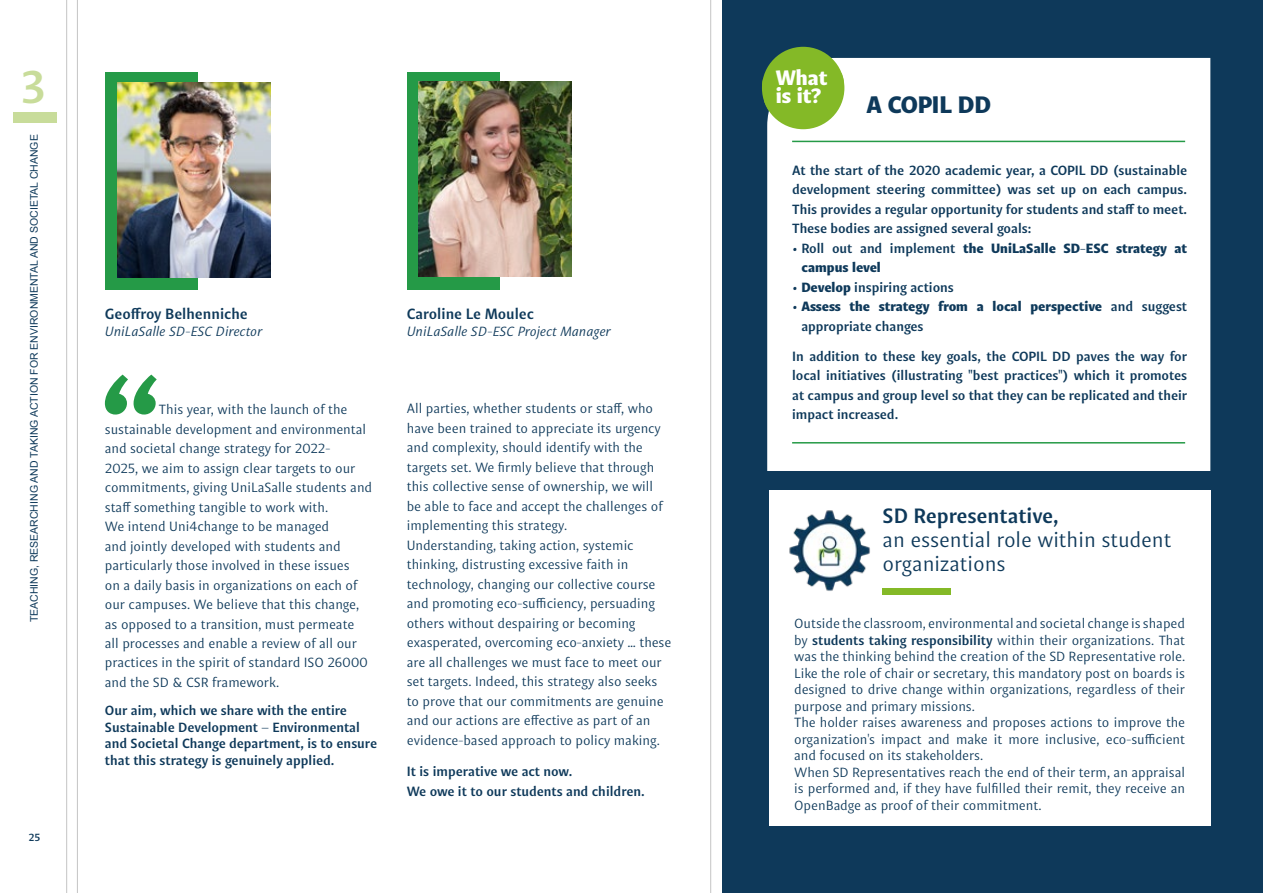
<style>
.page{position:relative;width:1263px;height:893px;background:#fff}
.page>*{position:absolute;margin:0;border:0;box-sizing:border-box;transform-origin:0 0}
.t1{font:700 46.5px "Indivisa Text Sans";color:#c8dc9a}
.t2{font:900 24px "Indivisa Text Sans";letter-spacing:-.01em;color:#0e395a}
.t3{font:21px/24px "Indivisa Text Sans";color:#0e395a}
.t4{font:700 21px "Indivisa Text Sans";color:#0e395a}
.t5{font:900 21px/18px "Indivisa Text Sans";color:#fff}
.t6{font:700 15px "Indivisa Text Sans";color:#0e395a}
.t7{font:13.5px/19.5px "Indivisa Text Sans";letter-spacing:-.005em;color:#0e395a}
.t8{font:700 13.5px/19.5px "Indivisa Text Sans";letter-spacing:-.005em;color:#0e395a}
.t9{font:900 13.5px/19.5px "Indivisa Text Sans";color:#0e395a}
.t10{font:italic 13.5px "Indivisa Text Sans";color:#0e395a}
.t11{font:10.5px "Arial";color:#0e395a}
.t12{font:700 10.5px "Indivisa Text Sans";color:#0e395a}
.s1{font-weight:400}
.s2{font-weight:700}
.s3{font-weight:900}
</style>
<div class="page">
<div style="left:722px;top:0;width:541px;height:893px;background:#0e395a"></div>
<hr style="left:66px;top:0;width:1px;height:893px;background:#c5c5c5">
<hr style="left:77px;top:0;width:1px;height:893px;background:#c5c5c5">
<hr style="left:710px;top:0;width:1px;height:893px;background:#c5c5c5">
<div style="left:769px;top:491px;width:441px;height:335px;background:#fff"></div>
<div style="left:13px;top:112px;width:43px;height:10px;background:#c8dc9a"></div>
<div style="left:105px;top:72px;width:93px;height:217px;background:#259a47"></div>
<div style="left:407px;top:72px;width:92px;height:217px;background:#259a47"></div>
<img style="left:118px;top:83px;width:153px;height:195px">
<img style="left:419px;top:82px;width:153px;height:195px">
<div style="left:882px;top:588px;width:69px;height:6px;background:#84b927"></div>
<img style="left:789px;top:510px;width:81px;height:81px">
<svg style="left:105px;top:375px;width:52px;height:40px"></svg>
<div style="left:767px;top:58px;width:443px;height:413px;background:#fff"></div>
<div style="left:762px;top:47px;width:82px;height:82px;background:#84b927;border-radius:50%"></div>
<svg style="left:762px;top:56px;width:82px;height:64px"></svg>
<hr style="left:792px;top:141px;width:393px;height:1px;background:#259a47">
<hr style="left:792px;top:442px;width:393px;height:2px;background:#259a47">
<h1 class="t1" style="left:21px;top:48px;width:26px">3</h1>
<p class="t11" style="left:27px;top:622px;width:489px;rotate:-90deg">TEACHING, RESEARCHING AND TAKING ACTION FOR ENVIRONMENTAL AND SOCIETAL CHANGE</p>
<p class="t12" style="left:29px;top:829px;width:13px">25</p>
<p class="t6" style="left:105px;top:302px;width:144px">Geoffroy Belhenniche</p>
<p class="t10" style="left:105px;top:320px;width:159px">UniLaSalle SD-ESC Director</p>
<p class="t7" style="left:105px;top:399px;width:269px;text-indent:54px">This year, with the launch of the sustainable development and environmental and societal change strategy for 2022-<br>2025, we aim to assign clear targets to our commitments, giving UniLaSalle students and staff something tangible to work with.<br>We intend Uni4change to be managed<br>and jointly developed with students and particularly those involved in these issues<br>on a daily basis in organizations on each of our campuses. We believe that this change, as opposed to a transition, must permeate<br>all processes and enable a review of all our practices in the spirit of standard ISO 26000 and the SD &amp; CSR framework.</p>
<p class="t8" style="left:105px;top:702px;width:274px;line-height:16.5px">Our aim, which we share with the entire Sustainable Development – Environmental and Societal Change department, is to ensure that this strategy is genuinely applied.</p>
<p class="t6" style="left:407px;top:302px;width:129px">Caroline Le Moulec</p>
<p class="t10" style="left:407px;top:320px;width:205px">UniLaSalle SD-ESC Project Manager</p>
<p class="t7" style="left:407px;top:398px;width:266px">All parties, whether students or staff, who have been trained to appreciate its urgency and complexity, should identify with the targets set. We firmly believe that through this collective sense of ownership, we will<br>be able to face and accept the challenges of implementing this strategy.<br>Understanding, taking action, systemic thinking, distrusting excessive faith in technology, changing our collective course and promoting eco-sufficiency, persuading others without despairing or becoming exasperated, overcoming eco-anxiety … these are all challenges we must face to meet our set targets. Indeed, this strategy also seeks to prove that our commitments are genuine and our actions are effective as part of an evidence-based approach to policy making.</p>
<p class="t8" style="left:407px;top:761px;width:240px">It is imperative we act now.<br>We owe it to our students and children.</p>
<h3 class="t5" style="left:776px;top:67px;width:53px">What is it?</h3>
<h2 class="t2" style="left:866px;top:84px;width:126px">A COPIL DD</h2>
<p class="t8" style="left:792px;top:160px;width:397px;text-align:justify">At the start of the 2020 academic year, a COPIL DD (sustainable development steering committee) was set up on each campus.<br>This provides a regular opportunity for students and staff to meet.<br>These bodies are assigned several goals:</p>
<p class="t9" style="left:801px;top:237px;width:387px;text-indent:-9px"><span class="s1">•</span> <span class="s2">Roll out and implement</span> the UniLaSalle SD-ESC strategy at campus level</p>
<p class="t8" style="left:792px;top:276px;width:163px"><span class="s1">•</span> <span class="s3">Develop</span> inspiring actions</p>
<p class="t9" style="left:801px;top:296px;width:387px;text-indent:-9px"><span class="s1">•</span> Assess the strategy from a local perspective <span class="s2">and suggest appropriate changes</span></p>
<p class="t8" style="left:792px;top:345px;width:397px;text-align:justify">In addition to these key goals, the COPIL DD paves the way for local initiatives (illustrating "best practices") which it promotes at campus and group level so that they can be replicated and their impact increased.</p>
<h3 class="t4" style="left:882px;top:498px;width:178px">SD Representative,</h3>
<h3 class="t3" style="left:882px;top:527px;width:290px">an essential role within student organizations</h3>
<p class="t7" style="left:794px;top:615px;width:392px;line-height:16.5px">Outside the classroom, environmental and societal change is shaped by <span class="s2">students taking responsibility</span> within their organizations. That was the thinking behind the creation of the SD Representative role.<br>Like the role of chair or secretary, this mandatory post on boards is designed to drive change within organizations, regardless of their purpose and primary missions.<br>The holder raises awareness and proposes actions to improve the organization's impact and make it more inclusive, eco-sufficient and focused on its stakeholders.<br>When SD Representatives reach the end of their term, an appraisal is performed and, if they have fulfilled their remit, they receive an OpenBadge as proof of their commitment.</p>
</div>
